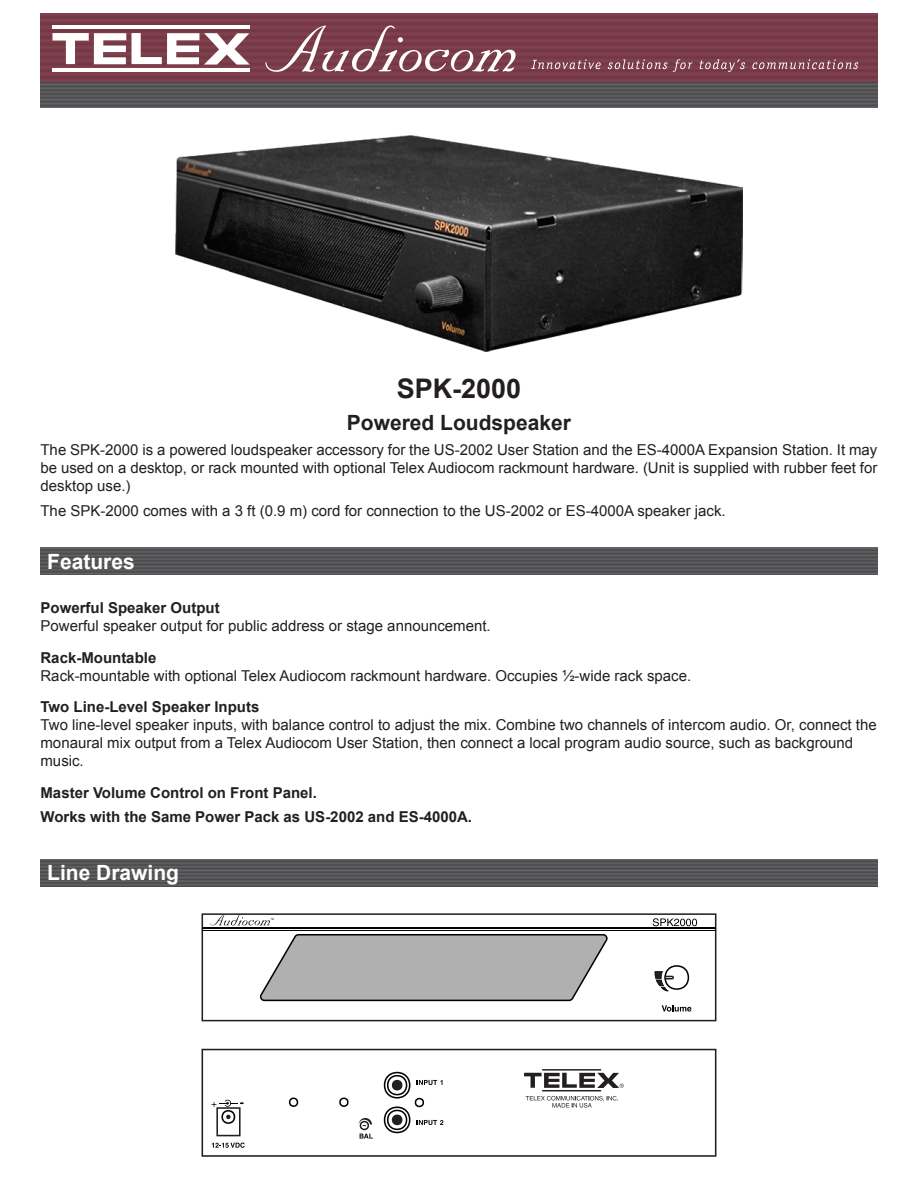
<style>
.page{position:relative;width:918px;height:1188px;background:#fff}
.page>*{position:absolute;margin:0;border:0;box-sizing:border-box;transform-origin:0 0}
.Product_Name{font:700 27px "Arial";color:#231f20}
.t1{font:700 21px "Arial";color:#fff}
.Product_Subcategory{font:700 21px "Arial";color:#231f20}
.Feature{font:15px/18px "Arial";color:#231f20}
.Description{font:15px/18px "Arial";color:#231f20;text-align:justify}
.Subheader{font:700 15px "Arial";color:#231f20}
</style>
<div class="page">
<img style="left:176px;top:135px;width:566px;height:216px">
<div style="left:40px;top:548px;width:838px;height:27px;background:linear-gradient(to right,#545557,#545557)"></div>
<div style="left:40px;top:859px;width:838px;height:27px;background:linear-gradient(to right,#545557,#545557)"></div>
<svg style="left:202px;top:913px;width:514px;height:108px"></svg>
<svg style="left:260px;top:934px;width:348px;height:67px"></svg>
<hr style="left:202px;top:930px;width:514px;height:1px;background:#010202">
<hr style="left:202px;top:928px;width:514px;height:1px;background:#010202">
<hr style="left:202px;top:927px;width:514px;height:1px;background:#010202">
<svg style="left:662px;top:1005px;width:29px;height:7px"></svg>
<svg style="left:653px;top:918px;width:44px;height:8px"></svg>
<svg style="left:655px;top:965px;width:35px;height:26px"></svg>
<svg style="left:210px;top:914px;width:64px;height:13px"></svg>
<svg style="left:202px;top:1049px;width:514px;height:108px"></svg>
<svg style="left:212px;top:1143px;width:33px;height:5px"></svg>
<svg style="left:383px;top:1072px;width:60px;height:61px"></svg>
<svg style="left:289px;top:1098px;width:9px;height:9px"></svg>
<svg style="left:339px;top:1098px;width:10px;height:9px"></svg>
<svg style="left:359px;top:1118px;width:14px;height:21px"></svg>
<hr style="left:542px;top:1069px;width:59px;height:2px;background:#231f20">
<hr style="left:542px;top:1090px;width:59px;height:1px;background:#231f20">
<svg style="left:524px;top:1073px;width:100px;height:15px"></svg>
<svg style="left:526px;top:1096px;width:92px;height:12px"></svg>
<svg style="left:212px;top:1100px;width:32px;height:36px"></svg>
<svg style="left:40px;top:14px;width:838px;height:94px"></svg>
<svg style="left:531px;top:59px;width:70px;height:10px"></svg>
<svg style="left:608px;top:59px;width:59px;height:10px"></svg>
<svg style="left:700px;top:59px;width:45px;height:13px"></svg>
<svg style="left:752px;top:59px;width:106px;height:10px"></svg>
<svg style="left:673px;top:59px;width:20px;height:13px"></svg>
<svg style="left:265px;top:26px;width:251px;height:46px"></svg>
<svg style="left:52px;top:33px;width:198px;height:32px"></svg>
<hr style="left:52px;top:26px;width:198px;height:3px;background:#fff">
<hr style="left:52px;top:69px;width:198px;height:3px;background:#fff">
<p class="Product_Name" style="left:397px;top:371px;width:126px">SPK-2000</p>
<p class="Product_Subcategory" style="left:347px;top:409px;width:226px">Powered Loudspeaker</p>
<p class="Description" style="left:40px;top:441px;width:838px">The SPK-2000 is a powered loudspeaker accessory for the US-2002 User Station and the ES-4000A Expansion Station. It may be used on a desktop, or rack mounted with optional Telex Audiocom rackmount hardware. (Unit is supplied with rubber feet for desktop use.)</p>
<p class="Description" style="left:40px;top:502px;width:687px">The SPK-2000 comes with a 3 ft (0.9 m) cord for connection to the US-2002 or ES-4000A speaker jack.</p>
<p class="t1" style="left:47px;top:548px;width:89px">Features</p>
<p class="Subheader" style="left:40px;top:598px;width:181px">Powerful Speaker Output</p>
<p class="Feature" style="left:40px;top:617px;width:452px">Powerful speaker output for public address or stage announcement.</p>
<p class="Subheader" style="left:40px;top:647px;width:117px">Rack-Mountable</p>
<p class="Feature" style="left:40px;top:666px;width:652px">Rack-mountable with optional Telex Audiocom rackmount hardware. Occupies ½-wide rack space.</p>
<p class="Subheader" style="left:40px;top:697px;width:220px">Two Line-Level Speaker Inputs</p>
<p class="Feature" style="left:40px;top:716px;width:838px">Two line-level speaker inputs, with balance control to adjust the mix. Combine two channels of intercom audio. Or, connect the monaural mix output from a Telex Audiocom User Station, then connect a local program audio source, such as background music.</p>
<p class="Subheader" style="left:40px;top:782px;width:278px">Master Volume Control on Front Panel.</p>
<p class="Subheader" style="left:40px;top:807px;width:433px">Works with the Same Power Pack as US-2002 and ES-4000A.</p>
<p class="t1" style="left:47px;top:859px;width:133px">Line Drawing</p>
</div>
